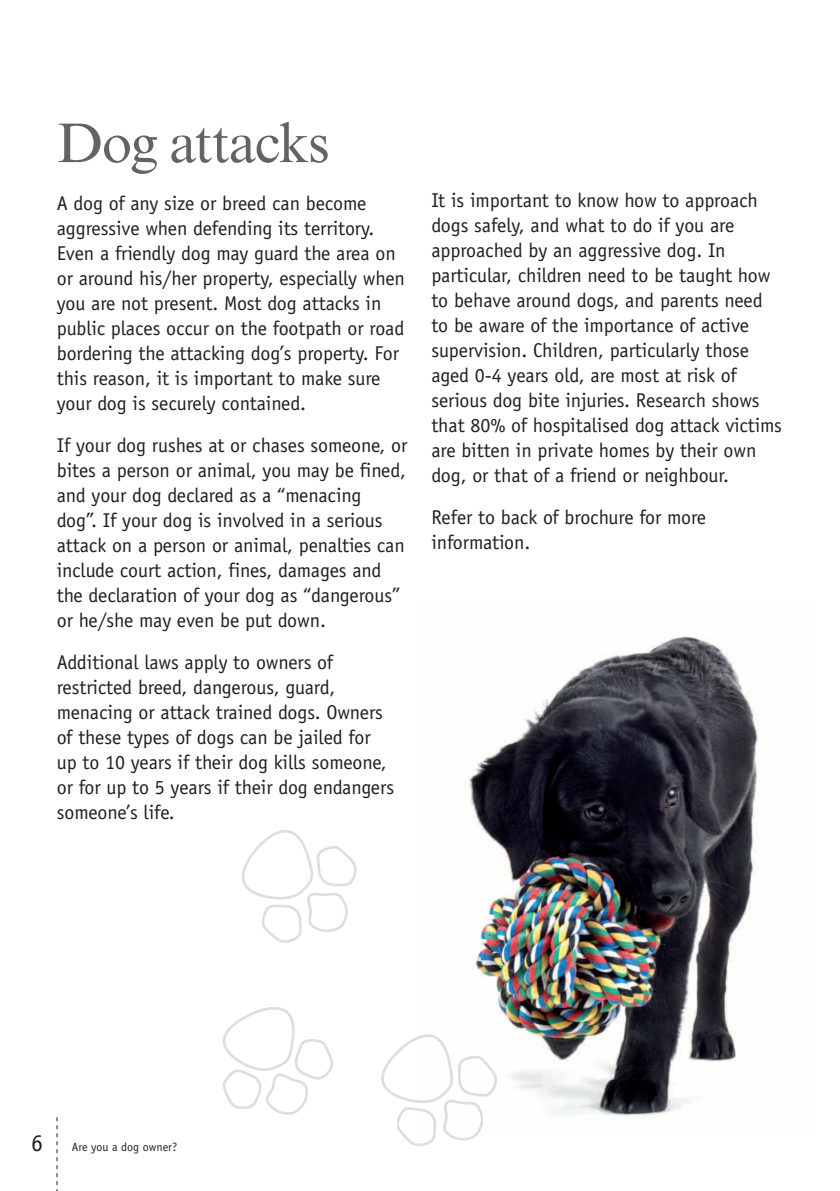
<style>
.page{position:relative;width:840px;height:1191px;background:#fff}
.page>*{position:absolute;margin:0;border:0;box-sizing:border-box;transform-origin:0 0}
.HEADING_A{font:56px "Times New Roman MT Std";letter-spacing:-.025em;color:#636366}
.Body_copy{font:20px/25px "Officina Sans Std";letter-spacing:-.005em;color:#231f20}
.t1{font:12px "Officina Sans Std";color:#231f20}
.s1{font-size:24px}
</style>
<div class="page">
<svg style="left:56px;top:1117px;width:1px;height:74px"></svg>
<img style="left:465px;top:636px;width:294px;height:480px">
<svg style="left:242px;top:830px;width:115px;height:113px"></svg>
<svg style="left:381px;top:1033px;width:117px;height:113px"></svg>
<svg style="left:222px;top:1007px;width:111px;height:108px"></svg>
<p class="HEADING_A" style="left:57px;top:111px;width:274px">Dog attacks</p>
<p class="Body_copy" style="left:57px;top:190px;width:349px">A dog of any size or breed can become aggressive when defending its territory.<br>Even a friendly dog may guard the area on or around his/her property, especially when you are not present. Most dog attacks in public places occur on the footpath or road bordering the attacking dog’s property. For this reason, it is important to make sure your dog is securely contained.</p>
<p class="Body_copy" style="left:57px;top:432px;width:352px">If your dog rushes at or chases someone, or bites a person or animal, you may be fined, and your dog declared as a “menacing<br>dog”. If your dog is involved in a serious attack on a person or animal, penalties can include court action, fines, damages and the declaration of your dog as “dangerous” or he/she may even be put down.</p>
<p class="Body_copy" style="left:57px;top:650px;width:338px">Additional laws apply to owners of restricted breed, dangerous, guard, menacing or attack trained dogs. Owners of these types of dogs can be jailed for up to 10 years if their dog kills someone, or for up to 5 years if their dog endangers someone’s life.</p>
<p class="Body_copy" style="left:431px;top:188px;width:352px">It is important to know how to approach dogs safely, and what to do if you are approached by an aggressive dog. In particular, children need to be taught how to behave around dogs, and parents need to be aware of the importance of active supervision. Children, particularly those aged 0-4 years old, are most at risk of serious dog bite injuries. Research shows that 80% of hospitalised dog attack victims are bitten in private homes by their own dog, or that of a friend or neighbour.</p>
<p class="Body_copy" style="left:431px;top:505px;width:276px">Refer to back of brochure for more information.</p>
<p class="t1" style="left:31px;top:1139px;width:147px"><span class="s1">6</span> Are you a dog owner?</p>
</div>
